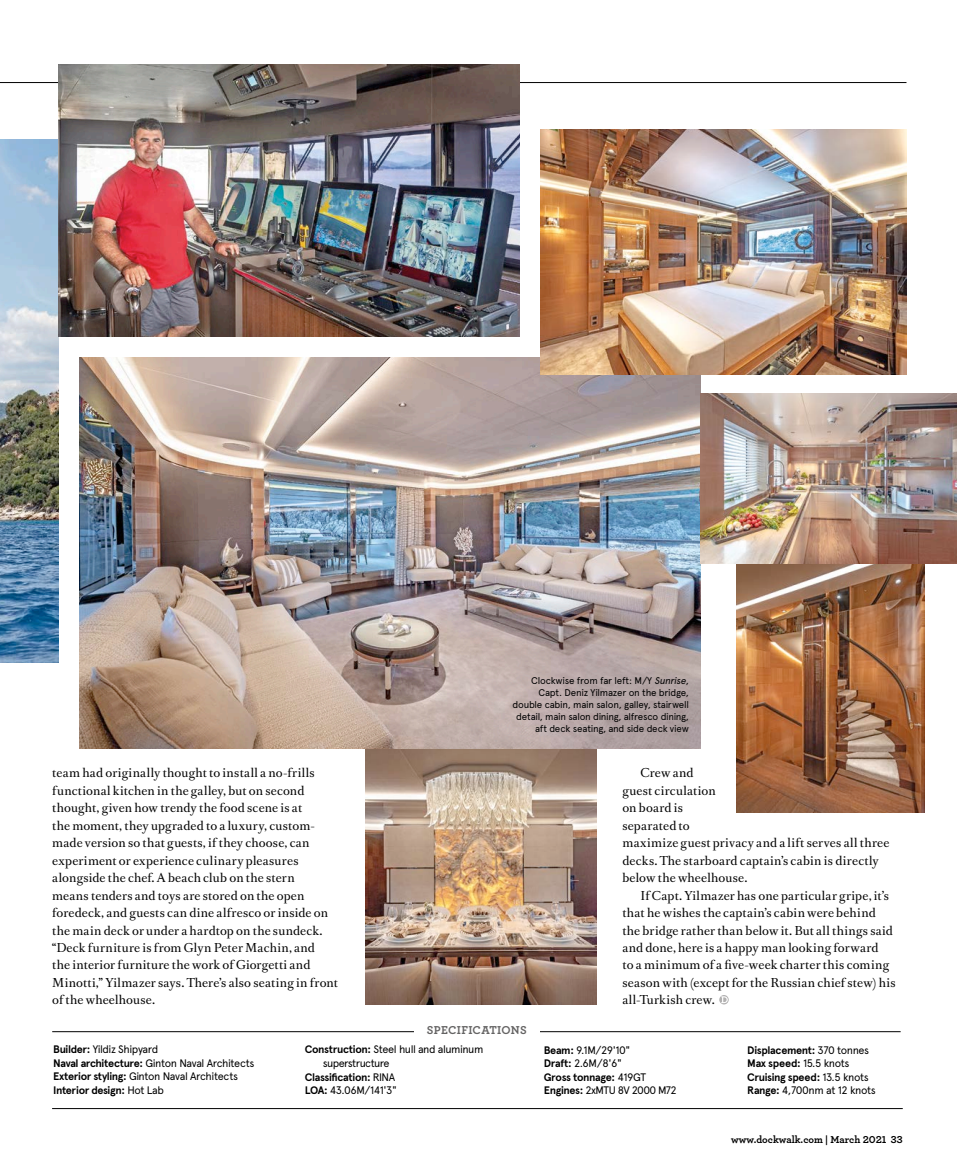
<style>
.page{position:relative;width:957px;height:1166px;background:#fff}
.page>*{position:absolute;margin:0;border:0;box-sizing:border-box;transform-origin:0 0}
.t1{font:700 12px "Archer";letter-spacing:.015em;color:#646363}
.t2{font:11.7px/17.4px "Romain BP Text";letter-spacing:.015em;color:#000}
.t3{font:10.8px/13.5px "Apercu";letter-spacing:-.04em;color:#000}
.t4{font:700 10.8px "Apercu";letter-spacing:-.03em;color:#000}
.t5{font:10.8px "Apercu";letter-spacing:-.065em;color:#000}
.t6{font:700 10.5px "Archer";color:#000}
.t7{font:9.75px/12px "Apercu";letter-spacing:-.025em;color:#000;text-align:right}
.s1{font-style:italic}
.s2{font-weight:700}
.s3{font-weight:400}
</style>
<div class="page">
<hr style="left:0;top:82px;width:906px;height:1px;background:#000">
<hr style="left:52px;top:1030px;width:848px;height:1px;background:#000">
<hr style="left:52px;top:1107px;width:850px;height:1px;background:#000">
<div style="left:414px;top:1024px;width:125px;height:14px;background:#fff"></div>
<svg style="left:719px;top:995px;width:9px;height:9px"></svg>
<img style="left:0;top:140px;width:58px;height:522px">
<img style="left:58px;top:65px;width:461px;height:272px">
<img style="left:366px;top:748px;width:231px;height:256px">
<img style="left:80px;top:357px;width:621px;height:391px">
<img style="left:540px;top:129px;width:367px;height:245px">
<img style="left:737px;top:563px;width:187px;height:249px">
<img style="left:701px;top:393px;width:256px;height:170px">
<p class="t7" style="left:512px;top:674px;width:178px">Clockwise from far left: M/Y <span class="s1">Sunrise</span>, Capt. Deniz Yilmazer on the bridge, double cabin, main salon, galley, stairwell detail, main salon dining, alfresco dining, aft deck seating, and side deck view</p>
<p class="t2" style="left:52px;top:765px;width:287px">team had originally thought to install a no-frills functional kitchen in the galley, but on second thought, given how trendy the food scene is at<br>the moment, they upgraded to a luxury, custom&shy;made version so that guests, if they choose, can experiment or experience culinary pleasures alongside the chef. A beach club on the stern<br>means tenders and toys are stored on the open foredeck, and guests can dine alfresco or inside on the main deck or under a hardtop on the sundeck. “Deck furniture is from Glyn Peter Machin, and<br>the interior furniture the work of Giorgetti and Minotti,” Yilmazer says. There’s also seating in front of the wheelhouse.</p>
<p class="t2" style="left:622px;top:765px;width:269px;text-indent:18px">Crew and<br>guest circulation<br>on board is<br>separated to<br>maximize guest privacy and a lift serves all three decks. The starboard captain’s cabin is directly below the wheelhouse.</p>
<p class="t2" style="left:622px;top:887px;width:275px;text-indent:18px">If Capt. Yilmazer has one particular gripe, it’s that he wishes the captain’s cabin were behind the bridge rather than below it. But all things said and done, here is a happy man looking forward<br>to a minimum of a five-week charter this coming season with (except for the Russian chief stew) his all-Turkish crew.</p>
<p class="t1" style="left:427px;top:1024px;width:101px">SPECIFICATIONS</p>
<p class="t3" style="left:544px;top:1042px;width:134px"><span class="s2">Beam:</span> 9.1M/29'10"<br><span class="s2">Draft:</span> 2.6M/8'6"<br><span class="s2">Gross tonnage:</span> 419GT<br><span class="s2">Engines:</span> 2xMTU 8V 2000 M72</p>
<p class="t3" style="left:53px;top:1042px;width:203px"><span class="s2">Builder:</span> Yildiz Shipyard<br><span class="s2">Naval architecture:</span> Ginton Naval Architects <span class="s2">Exterior styling:</span> Ginton Naval Architects <span class="s2">Interior design:</span> Hot Lab</p>
<p class="t3" style="left:747px;top:1042px;width:130px"><span class="s2">Displacement:</span> 370 tonnes<br><span class="s2">Max speed:</span> 15.5 knots<br><span class="s2">Cruising speed:</span> 13.5 knots<br><span class="s2">Range:</span> 4,700nm at 12 knots</p>
<p class="t3" style="left:305px;top:1042px;width:180px"><span class="s2">Construction:</span> Steel hull and aluminum</p>
<p class="t5" style="left:323px;top:1056px;width:68px">superstructure</p>
<p class="t4" style="left:305px;top:1072px;width:92px">Classification: <span class="s3">RINA</span></p>
<p class="t3" style="left:305px;top:1083px;width:94px"><span class="s2">LOA:</span> 43.06M/141'3"</p>
<p class="t6" style="left:731px;top:1133px;width:173px">www.dockwalk.com | March 2021 33</p>
</div>
